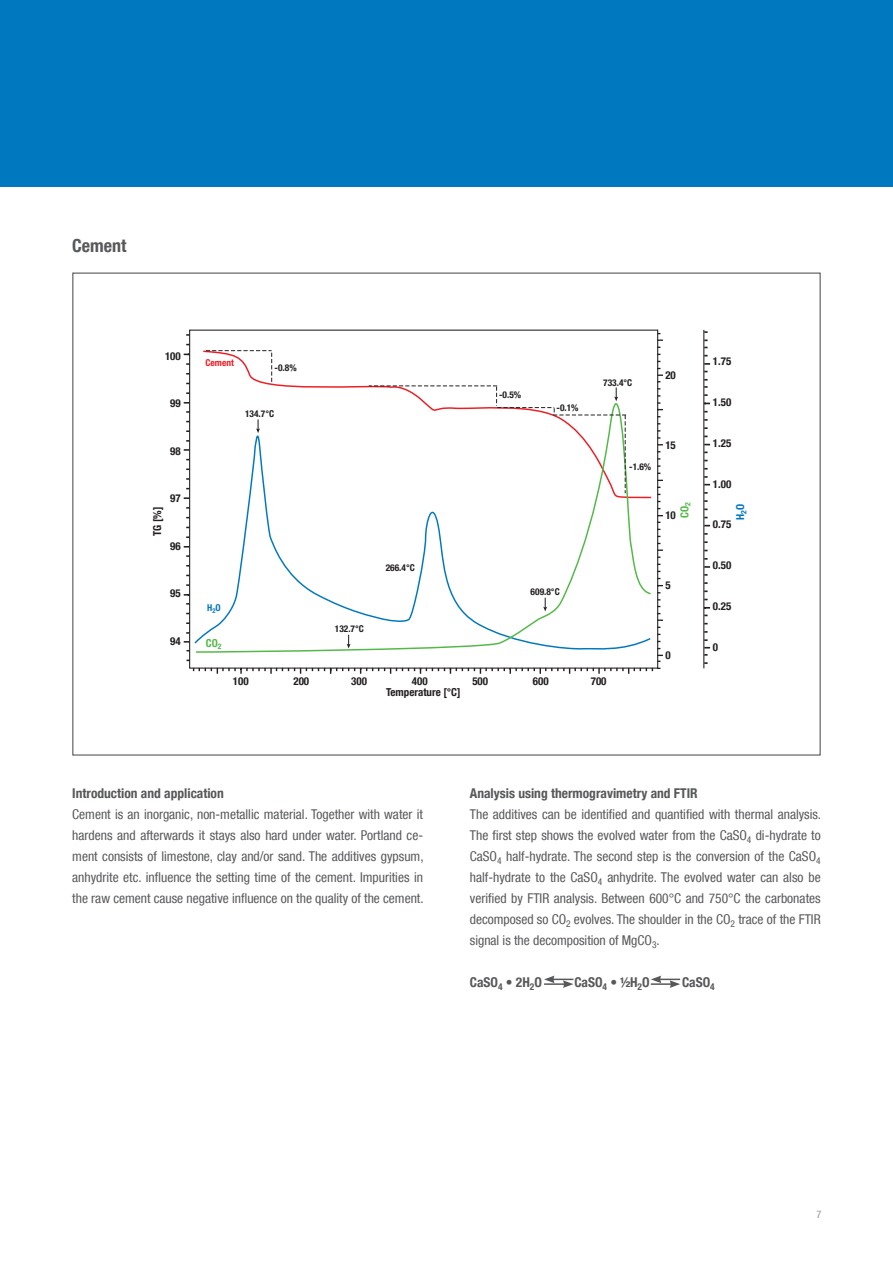
<style>
.page{position:relative;width:893px;height:1263px;background:#fff}
.page>*{position:absolute;margin:0;border:0;box-sizing:border-box;transform-origin:0 0}
.t1{font:700 condensed 18px "Helvetica Neue LT Com";color:#57585a}
.t2{font:condensed 13.5px/21px "Helvetica Neue LT Com";color:#57585a;text-align:justify}
.t3{font:700 condensed 13.5px "Helvetica Neue LT Com";color:#57585a}
.t4{font:700 condensed 10.95px "Helvetica Neue LT Com";color:#231f20}
.t5{font:700 condensed 10.95px "Helvetica Neue LT Com";color:#52b947}
.t6{font:700 condensed 10.95px "Helvetica Neue LT Com";color:#0078c0}
.t7{font:condensed 10.5px "Helvetica Neue LT Com";color:#939598}
.t8{font:700 condensed 9.45px "Helvetica Neue LT Com";color:#231f20}
.t9{font:700 condensed 9.45px "Helvetica Neue LT Com";color:#ee1d23}
.t10{font:700 condensed 9.45px "Helvetica Neue LT Com";color:#0078c0}
</style>
<div class="page">
<div style="left:0;top:0;width:893px;height:187px;background:#0078c0"></div>
<svg style="left:657px;top:333px;width:6px;height:8px"></svg>
<svg style="left:657px;top:655px;width:6px;height:7px"></svg>
<svg style="left:657px;top:613px;width:6px;height:8px"></svg>
<svg style="left:657px;top:543px;width:6px;height:15px"></svg>
<svg style="left:657px;top:458px;width:3px;height:9px"></svg>
<svg style="left:657px;top:430px;width:6px;height:15px"></svg>
<svg style="left:657px;top:395px;width:6px;height:15px"></svg>
<svg style="left:657px;top:375px;width:6px;height:7px"></svg>
<hr style="left:703px;top:330px;width:1px;height:338px;background:#231f20">
<svg style="left:704px;top:363px;width:6px;height:2px"></svg>
<svg style="left:704px;top:379px;width:4px;height:9px"></svg>
<svg style="left:704px;top:566px;width:6px;height:2px"></svg>
<svg style="left:704px;top:607px;width:6px;height:2px"></svg>
<svg style="left:193px;top:668px;width:467px;height:6px"></svg>
<svg style="left:194px;top:350px;width:458px;height:303px"></svg>
<svg style="left:206px;top:350px;width:66px;height:33px"></svg>
<svg style="left:256px;top:419px;width:4px;height:14px"></svg>
<svg style="left:347px;top:635px;width:4px;height:13px"></svg>
<svg style="left:543px;top:598px;width:4px;height:13px"></svg>
<svg style="left:369px;top:386px;width:257px;height:107px"></svg>
<svg style="left:544px;top:975px;width:29px;height:13px"></svg>
<svg style="left:651px;top:975px;width:29px;height:13px"></svg>
<h1 class="t1" style="left:72px;top:234px;width:56px">Cement</h1>
<p class="t4" style="left:165px;top:349px;width:17px">100</p>
<p class="t4" style="left:170px;top:397px;width:12px">99</p>
<p class="t4" style="left:170px;top:444px;width:12px">98</p>
<p class="t4" style="left:170px;top:492px;width:12px">97</p>
<p class="t4" style="left:170px;top:539px;width:12px">96</p>
<p class="t4" style="left:170px;top:587px;width:12px">95</p>
<p class="t4" style="left:170px;top:634px;width:12px">94</p>
<p class="t4" style="left:151px;top:536px;width:31px;rotate:-90deg">TG [%]</p>
<p class="t9" style="left:206px;top:357px;width:30px">Cement</p>
<p class="t8" style="left:275px;top:362px;width:24px">-0.8%</p>
<p class="t8" style="left:245px;top:408px;width:31px">134.7°C</p>
<p class="t10" style="left:207px;top:602px;width:15px">H<sub>2</sub>O</p>
<p class="t5" style="left:206px;top:636px;width:17px">CO<sub>2</sub></p>
<p class="t8" style="left:335px;top:623px;width:31px">132.7°C</p>
<p class="t8" style="left:386px;top:562px;width:31px">266.4°C</p>
<p class="t8" style="left:499px;top:389px;width:24px">-0.5%</p>
<p class="t8" style="left:556px;top:402px;width:24px">-0.1%</p>
<p class="t8" style="left:603px;top:377px;width:31px">733.4°C</p>
<p class="t8" style="left:629px;top:461px;width:24px">-1.6%</p>
<p class="t8" style="left:531px;top:586px;width:31px">609.8°C</p>
<p class="t4" style="left:233px;top:674px;width:17px">100</p>
<p class="t4" style="left:293px;top:674px;width:17px">200</p>
<p class="t4" style="left:351px;top:674px;width:17px">300</p>
<p class="t4" style="left:412px;top:674px;width:17px">400</p>
<p class="t4" style="left:472px;top:674px;width:17px">500</p>
<p class="t4" style="left:533px;top:674px;width:17px">600</p>
<p class="t4" style="left:591px;top:674px;width:17px">700</p>
<p class="t4" style="left:386px;top:686px;width:76px">Temperature [°C]</p>
<p class="t4" style="left:713px;top:354px;width:20px">1.75</p>
<p class="t4" style="left:713px;top:395px;width:20px">1.50</p>
<p class="t4" style="left:713px;top:436px;width:20px">1.25</p>
<p class="t4" style="left:713px;top:477px;width:20px">1.00</p>
<p class="t4" style="left:713px;top:518px;width:20px">0.75</p>
<p class="t4" style="left:713px;top:559px;width:20px">0.50</p>
<p class="t4" style="left:713px;top:600px;width:20px">0.25</p>
<p class="t4" style="left:713px;top:641px;width:7px">0</p>
<p class="t4" style="left:665px;top:368px;width:12px">20</p>
<p class="t4" style="left:665px;top:438px;width:12px">15</p>
<p class="t5" style="left:678px;top:518px;width:17px;rotate:-90deg">CO<sub>2</sub></p>
<p class="t6" style="left:734px;top:520px;width:17px;rotate:-90deg">H<sub>2</sub>O</p>
<p class="t4" style="left:665px;top:508px;width:12px">10</p>
<p class="t4" style="left:665px;top:578px;width:7px">5</p>
<p class="t4" style="left:665px;top:648px;width:7px">0</p>
<p class="t3" style="left:72px;top:785px;width:153px">Introduction and application</p>
<p class="t2" style="left:72px;top:803px;width:353px">Cement is an inorganic, non-metallic material. Together with water it hardens and afterwards it stays also hard under water. Portland ce&shy;ment consists of limestone, clay and/or sand. The additives gypsum, anhydrite etc. influence the setting time of the cement. Impurities in the raw cement cause negative influence on the quality of the cement.</p>
<p class="t3" style="left:470px;top:785px;width:229px">Analysis using thermogravimetry and FTIR</p>
<p class="t2" style="left:470px;top:803px;width:353px">The additives can be identified and quantified with thermal analysis.<br>The first step shows the evolved water from the CaSO<sub>4</sub> di-hydrate to CaSO<sub>4</sub> half-hydrate. The second step is the conversion of the CaSO<sub>4 </sub>half-hydrate to the CaSO<sub>4</sub> anhydrite. The evolved water can also be verified by FTIR analysis. Between 600°C and 750°C the carbonates decomposed so CO<sub>2</sub> evolves. The shoulder in the CO<sub>2</sub> trace of the FTIR signal is the decomposition of MgCO<sub>3</sub>.</p>
<p class="t3" style="left:470px;top:974px;width:74px">CaSO<sub>4</sub> • 2H<sub>2</sub>O</p>
<p class="t3" style="left:574px;top:974px;width:77px">CaSO<sub>4</sub> • ½H<sub>2</sub>O</p>
<p class="t3" style="left:682px;top:974px;width:34px">CaSO<sub>4</sub></p>
<p class="t7" style="left:816px;top:1208px;width:7px">7</p>
</div>
